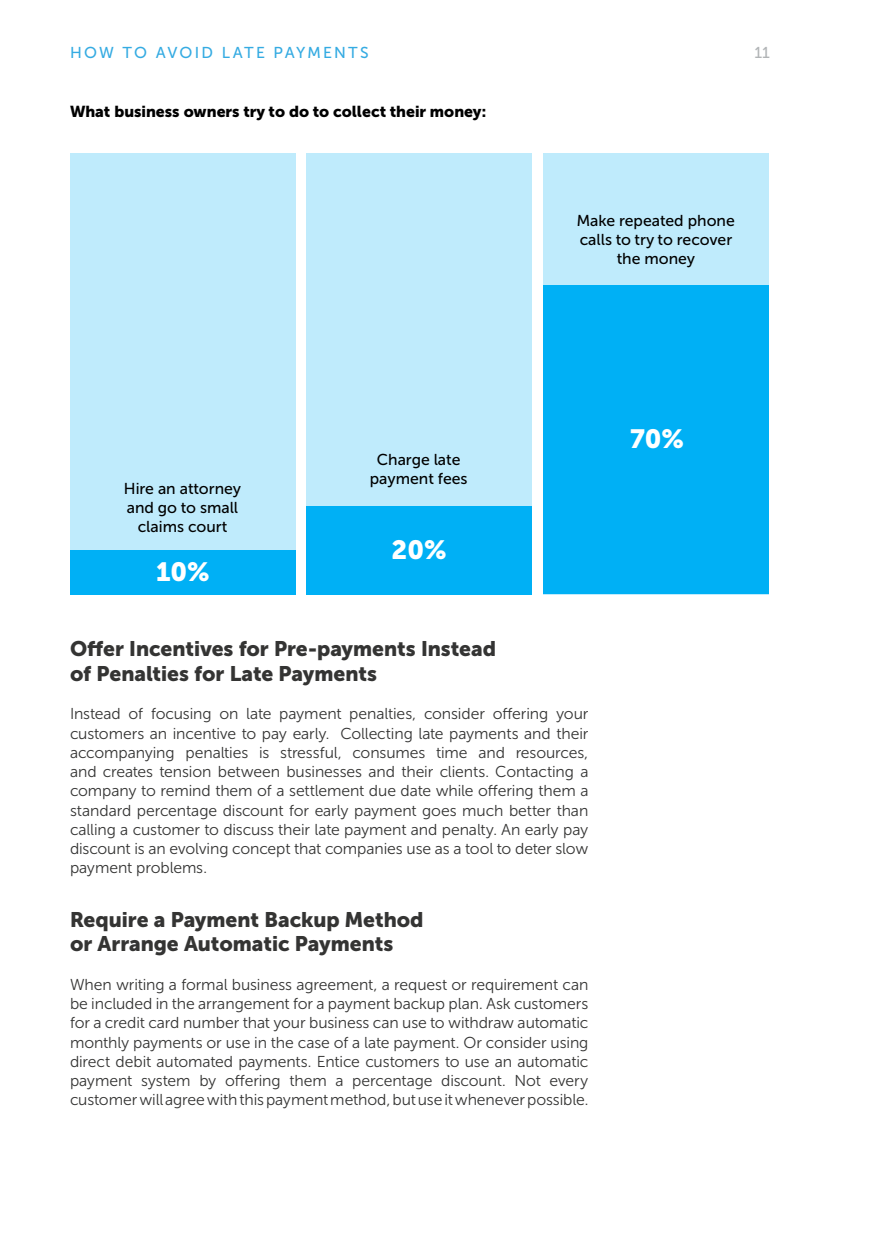
<style>
.page{position:relative;width:875px;height:1234px;background:#fff}
.page>*{position:absolute;margin:0;border:0;box-sizing:border-box;transform-origin:0 0}
.t1{font:26.25px "Museo Sans Cyrl 900";color:#fff}
.t2{font:21px/24.5px "Museo Sans Cyrl 900";letter-spacing:-.005em;color:#343433}
.t3{font:15.75px/19.2px "Museo Sans Cyrl 300";letter-spacing:-.01em;color:#343433;text-align:justify}
.t4{font:15.75px/18.9px "Museo Sans Cyrl 500";color:#000;text-align:center}
.t5{font:15.75px "Museo Sans Cyrl 900";color:#000}
.t6{font:15.75px "Museo Sans Cyrl 500";letter-spacing:.13em;color:#35abe2}
.t7{font:15.75px "Museo Sans Cyrl 500";color:#b1b4b6}
</style>
<div class="page">
<div style="left:70px;top:153px;width:226px;height:441px;background:#bfebfc"></div>
<div style="left:543px;top:153px;width:226px;height:441px;background:#bfebfc"></div>
<div style="left:306px;top:153px;width:226px;height:441px;background:#bfebfc"></div>
<div style="left:70px;top:550px;width:226px;height:44px;background:#00b0f5"></div>
<div style="left:543px;top:285px;width:226px;height:309px;background:#00b0f5"></div>
<div style="left:306px;top:506px;width:226px;height:88px;background:#00b0f5"></div>
<p class="t6" style="left:70px;top:44px;width:300px">HOW TO AVOID LATE PAYMENTS</p>
<p class="t7" style="left:754px;top:44px;width:17px">11</p>
<p class="t5" style="left:70px;top:102px;width:418px">What business owners try to do to collect their money:</p>
<p class="t4" style="left:124px;top:479px;width:119px">Hire an attorney and go to small claims court</p>
<h1 class="t1" style="left:156px;top:556px;width:55px">10%</h1>
<p class="t4" style="left:370px;top:450px;width:99px">Charge late payment fees</p>
<h1 class="t1" style="left:392px;top:535px;width:56px">20%</h1>
<p class="t4" style="left:577px;top:211px;width:160px">Make repeated phone calls to try to recover the money</p>
<h1 class="t1" style="left:630px;top:423px;width:55px">70%</h1>
<h2 class="t2" style="left:70px;top:637px;width:428px">Offer Incentives for Pre-payments Instead of Penalties for Late Payments</h2>
<p class="t3" style="left:70px;top:704px;width:520px">Instead of focusing on late payment penalties, consider offering your customers an incentive to pay early. Collecting late payments and their accompanying penalties is stressful, consumes time and resources, and creates tension between businesses and their clients. Contacting a company to remind them of a settlement due date while offering them a standard percentage discount for early payment goes much better than calling a customer to discuss their late payment and penalty. An early pay discount is an evolving concept that companies use as a tool to deter slow payment problems.</p>
<h2 class="t2" style="left:70px;top:907px;width:355px">Require a Payment Backup Method or Arrange Automatic Payments</h2>
<p class="t3" style="left:70px;top:975px;width:520px">When writing a formal business agreement, a request or requirement can be included in the arrangement for a payment backup plan. Ask customers for a credit card number that your business can use to withdraw automatic monthly payments or use in the case of a late payment. Or consider using direct debit automated payments. Entice customers to use an automatic payment system by offering them a percentage discount. Not every customer will agree with this payment method, but use it whenever possible.</p>
</div>
